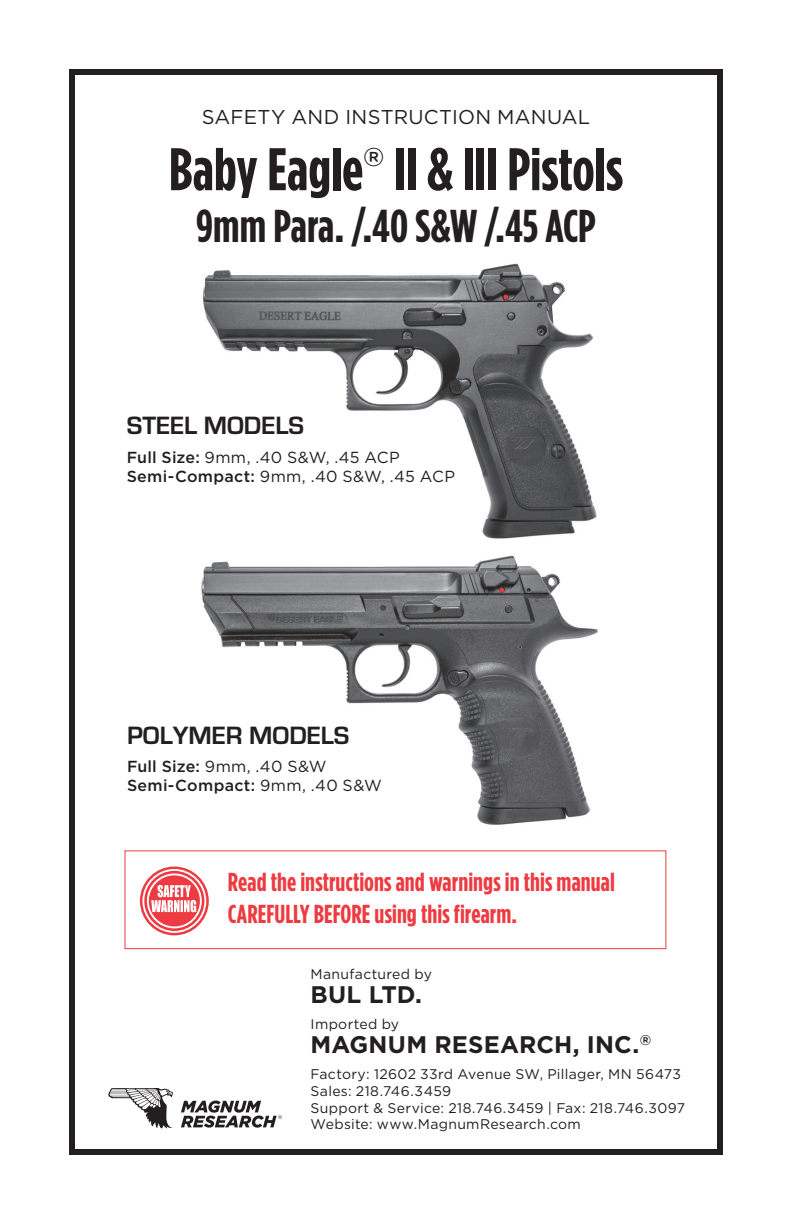
<style>
.page{position:relative;width:792px;height:1224px;background:#fff}
.page>*{position:absolute;margin:0;border:0;box-sizing:border-box;transform-origin:0 0}
.t1{font:700 condensed 60px "Gotham HTF";color:#231f20}
.t2{font:700 condensed 46px "Gotham HTF";color:#231f20}
.t3{font:700 condensed 26px/31.2px "Gotham HTF";letter-spacing:.005em;color:#ee3a41}
.t4{font:700 26px "Eurostile";color:#231f20}
.t5{font:500 25.6px "Gotham HTF";color:#231f20}
.t6{font:700 24px "Gotham HTF";letter-spacing:.005em;color:#231f20}
.t7{font:20px "Gotham HTF";letter-spacing:.01em;color:#231f20}
.t8{font:16px/19.2px "Gotham HTF";letter-spacing:.02em;color:#231f20}
.t9{font:500 16px/19.2px "Gotham HTF";letter-spacing:.02em;color:#231f20}
.t10{font:14px/16.8px "Gotham HTF";letter-spacing:.025em;color:#231f20}
.s1{font-weight:500}
.s2{font-weight:400}
</style>
<div class="page">
<svg style="left:108px;top:1088px;width:65px;height:41px"></svg>
<svg style="left:181px;top:1101px;width:101px;height:27px"></svg>
<div style="left:69px;top:69px;width:654px;height:1086px;border:6px solid #231f20"></div>
<img style="left:202px;top:263px;width:395px;height:276px">
<svg style="left:503px;top:295px;width:5px;height:4px"></svg>
<img style="left:201px;top:555px;width:397px;height:270px">
<svg style="left:499px;top:588px;width:5px;height:5px"></svg>
<div style="left:124px;top:850px;width:542px;height:99px;border:1px solid #ee3a41"></div>
<svg style="left:140px;top:867px;width:69px;height:68px"></svg>
<h3 class="t7" style="left:202px;top:106px;width:390px">SAFETY AND INSTRUCTION MANUAL</h3>
<h1 class="t1" style="left:169px;top:135px;width:196px">Baby Eagle</h1>
<h3 class="t5" style="left:363px;top:142px;width:23px">®</h3>
<h1 class="t1" style="left:394px;top:135px;width:231px">II &amp; III Pistols</h1>
<h2 class="t2" style="left:196px;top:200px;width:401px">9mm Para. /.40 S&amp;W /.45 ACP</h2>
<h3 class="t4" style="left:127px;top:412px;width:179px">STEEL MODELS</h3>
<p class="t8" style="left:127px;top:447px;width:330px"><span class="s1">Full Size:</span> 9mm, .40 S&amp;W, .45 ACP<br><span class="s1">Semi-Compact:</span> 9mm, .40 S&amp;W, .45 ACP</p>
<h3 class="t4" style="left:127px;top:721px;width:224px">POLYMER MODELS</h3>
<p class="t9" style="left:127px;top:757px;width:256px">Full Size: <span class="s2">9mm, .40 S&amp;W<br></span>Semi-Compact: <span class="s2">9mm, .40 S&amp;W</span></p>
<h3 class="t3" style="left:228px;top:866px;width:389px">Read the instructions and warnings in this manual<br>CAREFULLY BEFORE using this firearm.</h3>
<p class="t10" style="left:311px;top:966px;width:123px">Manufactured by</p>
<h3 class="t6" style="left:311px;top:981px;width:113px">BUL LTD.</h3>
<p class="t10" style="left:311px;top:1016px;width:90px">Imported by</p>
<h3 class="t6" style="left:311px;top:1031px;width:342px">MAGNUM RESEARCH, INC.<sup>®</sup></h3>
<p class="t10" style="left:311px;top:1065px;width:376px">Factory: 12602 33rd Avenue SW, Pillager, MN 56473<br>Sales: 218.746.3459<br>Support &amp; Service: 218.746.3459 | Fax: 218.746.3097<br>Website: www.MagnumResearch.com</p>
</div>
